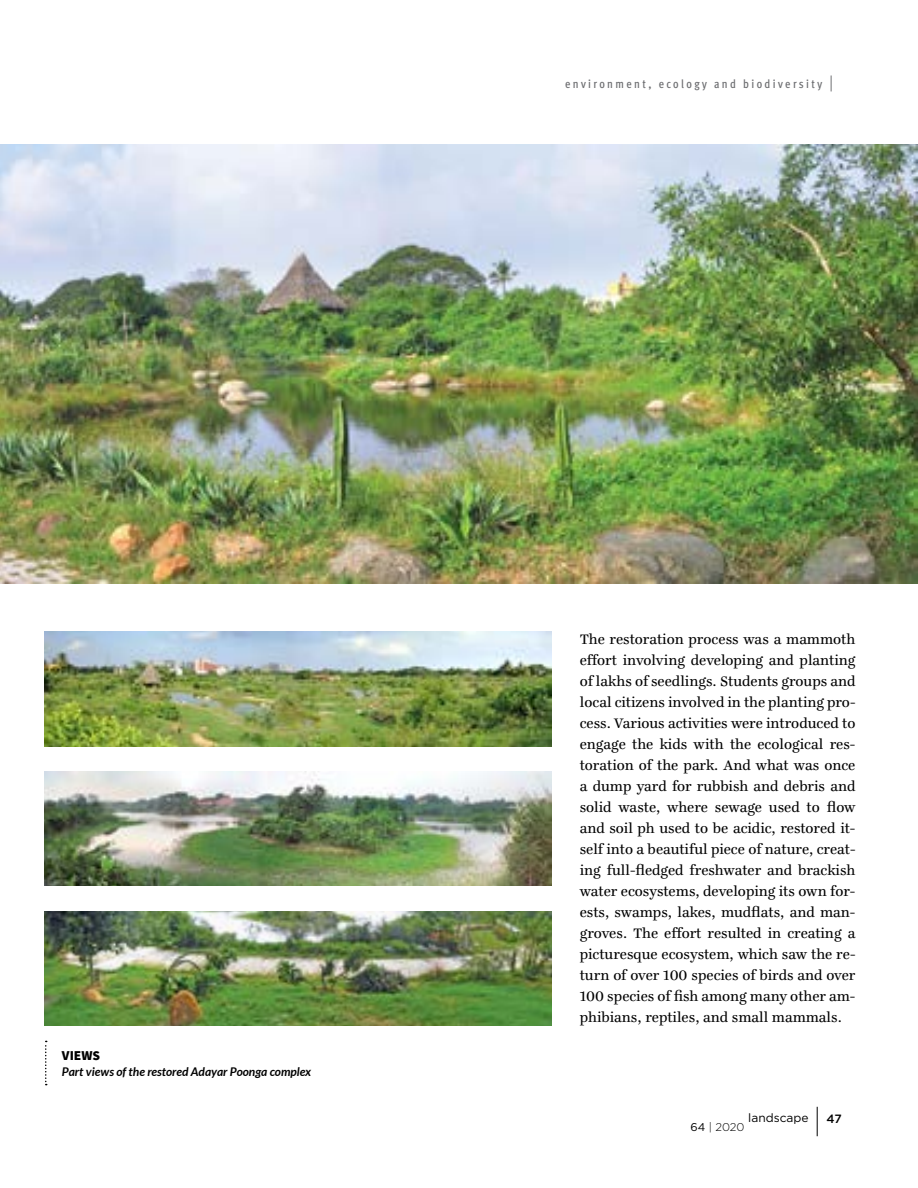
<style>
.page{position:relative;width:918px;height:1188px;background:#fff}
.page>*{position:absolute;margin:0;border:0;box-sizing:border-box;transform-origin:0 0}
.t1{font:15px/21px "Ingeborg";letter-spacing:-.005em;color:#000;text-align:justify}
.t2{font:900 13.5px "Source Sans Pro";color:#000}
.t3{font:italic 700 12px "Lato";color:#000}
.t4{font:500 12px "Meta Cond";letter-spacing:.2em;color:#6d6e71}
.t5{font:12px "Gotham";color:#000}
.t6{font:500 12px "Gotham";color:#000}
.t7{font:300 11.25px "Gotham";color:#000}
.s1{font-family:"Meta Cond Normal";font-weight:400;font-size:16.5px}
.s2{font-weight:400}
</style>
<div class="page">
<svg style="left:817px;top:1107px;width:1px;height:29px"></svg>
<img style="left:0;top:145px;width:918px;height:439px">
<img style="left:45px;top:632px;width:506px;height:114px">
<img style="left:45px;top:772px;width:506px;height:114px">
<img style="left:45px;top:912px;width:506px;height:114px">
<svg style="left:45px;top:1041px;width:2px;height:44px"></svg>
<p class="t2" style="left:62px;top:1046px;width:40px">VIEWS</p>
<p class="t3" style="left:62px;top:1064px;width:251px">Part views of the restored Adayar Poonga complex</p>
<p class="t4" style="left:565px;top:77px;width:269px">environment, ecology and biodiversity <span class="s1">|</span></p>
<p class="t1" style="left:580px;top:629px;width:277px">The restoration process was a mammoth effort involving developing and planting of lakhs of seedlings. Students groups and local citizens involved in the planting pro&shy;cess. Various activities were introduced to engage the kids with the ecological res&shy;toration of the park. And what was once a dump yard for rubbish and debris and solid waste, where sewage used to flow and soil ph used to be acidic, restored it&shy;self into a beautiful piece of nature, creat&shy;ing full-fledged freshwater and brackish water ecosystems, developing its own for&shy;ests, swamps, lakes, mudflats, and man&shy;groves. The effort resulted in creating a picturesque ecosystem, which saw the re&shy;turn of over 100 species of birds and over 100 species of fish among many other am&shy;phibians, reptiles, and small mammals.</p>
<p class="t5" style="left:748px;top:1110px;width:62px">landscape</p>
<p class="t6" style="left:827px;top:1111px;width:17px">47</p>
<p class="t7" style="left:691px;top:1119px;width:55px"><span class="s2">64</span> | 2020</p>
</div>
